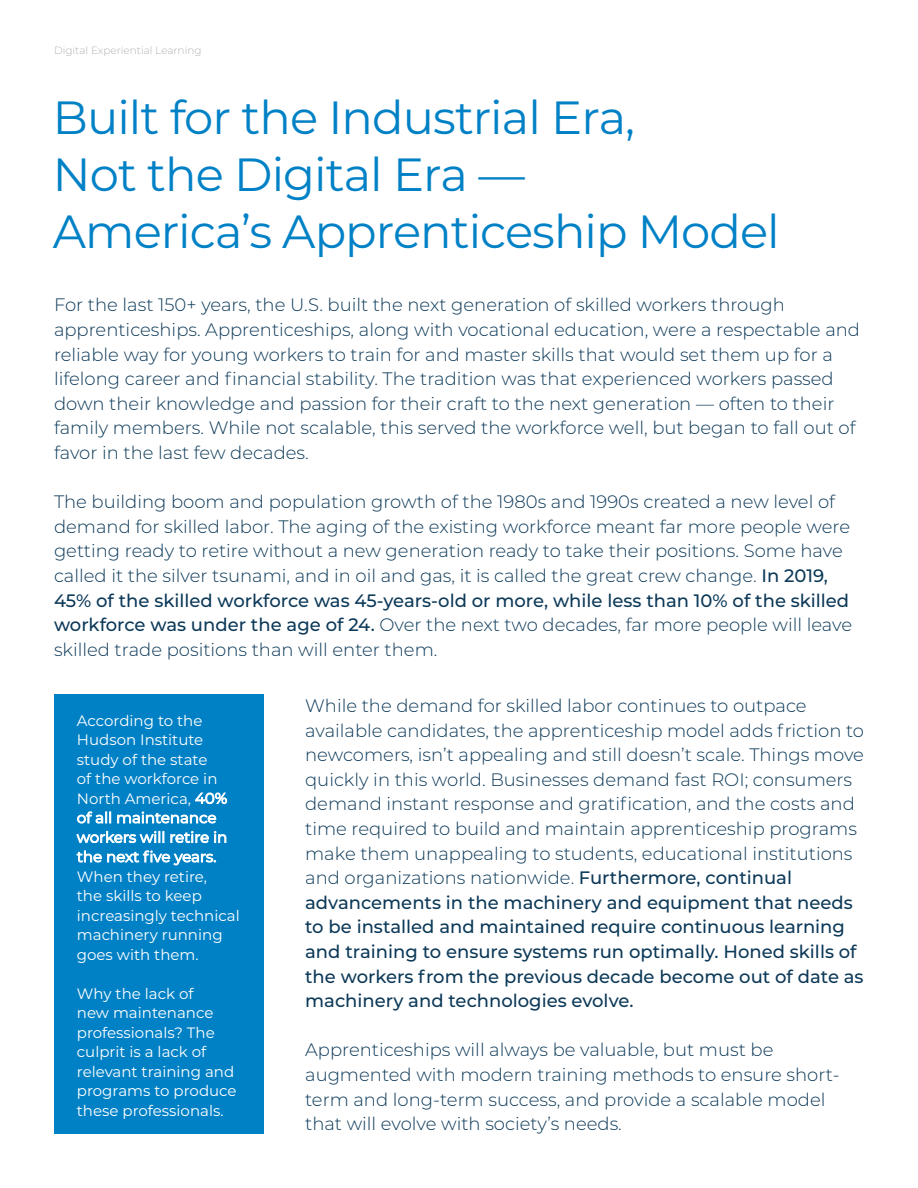
<style>
.page{position:relative;width:918px;height:1188px;background:#fff}
.page>*{position:absolute;margin:0;border:0;box-sizing:border-box;transform-origin:0 0}
.t1{font:46.5px/57px "Montserrat";letter-spacing:-.02em;color:#0081c6}
.t2{font:300 18px/24.6px "Montserrat";color:#0c3958}
.t3{font:15px/19.5px "Montserrat";color:#fff}
.t4{font:300 10.5px "Montserrat";color:#b0b3b2}
.s1{font-weight:500}
</style>
<div class="page">
<div style="left:54px;top:694px;width:209px;height:440px;background:#0081c6"></div>
<p class="t4" style="left:54px;top:43px;width:149px">Digital Experiential Learning</p>
<h1 class="t1" style="left:53px;top:87px;width:728px">Built for the Industrial Era,<br>Not the Digital Era —<br>America’s Apprenticeship Model</h1>
<p class="t2" style="left:54px;top:292px;width:808px">For the last 150+ years, the U.S. built the next generation of skilled workers through apprenticeships. Apprenticeships, along with vocational education, were a respectable and reliable way for young workers to train for and master skills that would set them up for a lifelong career and financial stability. The tradition was that experienced workers passed down their knowledge and passion for their craft to the next generation — often to their family members. While not scalable, this served the workforce well, but began to fall out of favor in the last few decades.</p>
<p class="t2" style="left:54px;top:489px;width:800px">The building boom and population growth of the 1980s and 1990s created a new level of demand for skilled labor. The aging of the existing workforce meant far more people were getting ready to retire without a new generation ready to take their positions. Some have called it the silver tsunami, and in oil and gas, it is called the great crew change. <span class="s1">In 2019, 45% of the skilled workforce was 45-years-old or more, while less than 10% of the skilled workforce was under the age of 24.</span> Over the next two decades, far more people will leave skilled trade positions than will enter them.</p>
<p class="t3" style="left:77px;top:710px;width:164px">According to the<br>Hudson Institute study of the state<br>of the workforce in<br>North America, 40% of all maintenance workers will retire in the next five years.<br>When they retire,<br>the skills to keep increasingly technical machinery running goes with them.</p>
<p class="t3" style="left:77px;top:983px;width:161px">Why the lack of<br>new maintenance professionals? The culprit is a lack of relevant training and programs to produce these professionals.</p>
<p class="t2" style="left:305px;top:693px;width:560px">While the demand for skilled labor continues to outpace available candidates, the apprenticeship model adds friction to newcomers, isn’t appealing and still doesn’t scale. Things move quickly in this world. Businesses demand fast ROI; consumers demand instant response and gratification, and the costs and time required to build and maintain apprenticeship programs make them unappealing to students, educational institutions and organizations nationwide. <span class="s1">Furthermore, continual advancements in the machinery and equipment that needs to be installed and maintained require continuous learning and training to ensure systems run optimally. Honed skills of the workers from the previous decade become out of date as machinery and technologies evolve.</span></p>
<p class="t2" style="left:305px;top:1037px;width:536px">Apprenticeships will always be valuable, but must be augmented with modern training methods to ensure short&shy;term and long-term success, and provide a scalable model that will evolve with society’s needs.</p>
</div>
